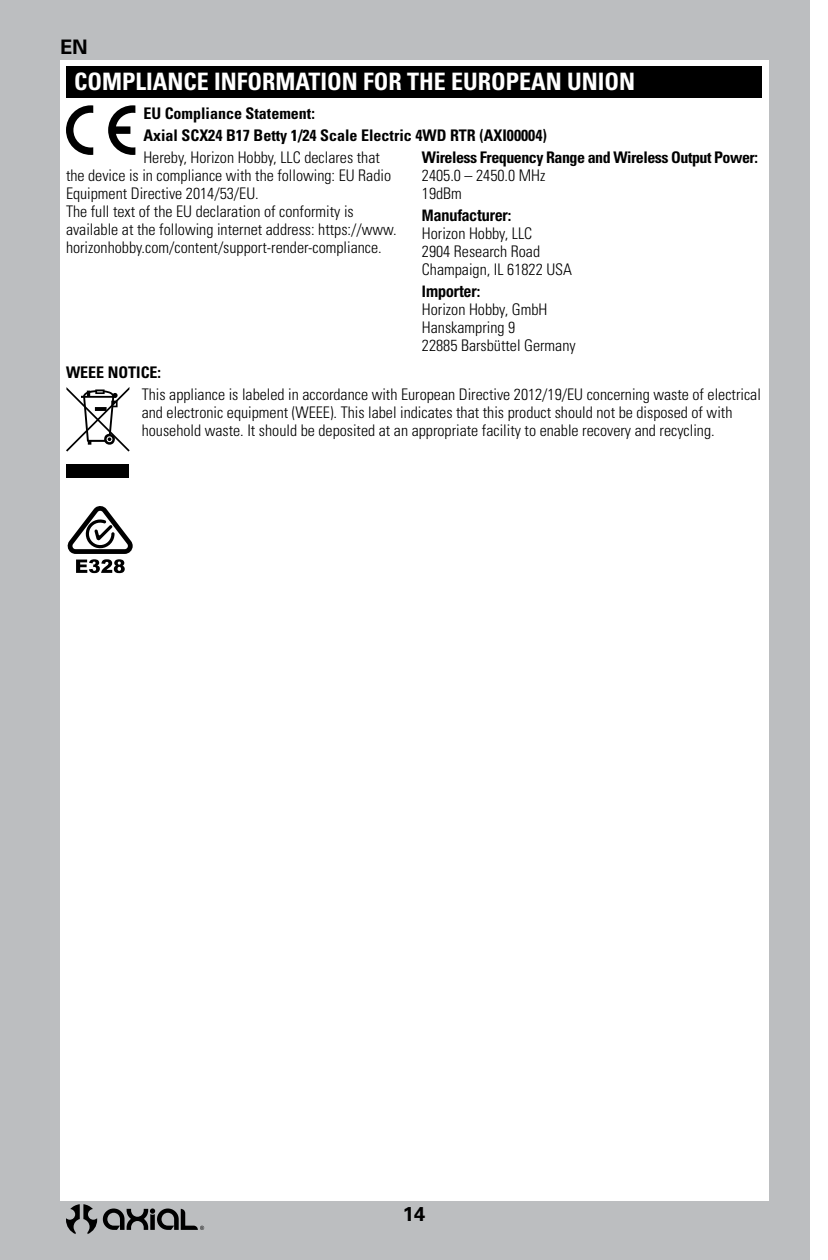
<style>
.page{position:relative;width:828px;height:1260px;background:#fff}
.page>*{position:absolute;margin:0;border:0;box-sizing:border-box;transform-origin:0 0}
.t1{font:700 condensed 24px "Univers LT Std";color:#fff}
.t2{font:700 20px "Univers LT Std";color:#000}
.t3{font:300 condensed 16px/18px "Univers LT Std";color:#000}
.t4{font:700 condensed 16px/22px "Univers LT Std";color:#000}
.t5{font:700 condensed 16px "Univers LT Std";letter-spacing:-.03em;color:#000}
.t6{font:700 condensed 16px "Helvetica Neue LT Std";color:#000}
.s1{font-family:"Univers LT Std"}
</style>
<div class="page">
<div style="left:0;top:0;width:810px;height:1260px;background:#bcbec0"></div>
<div style="left:60px;top:60px;width:709px;height:1140px;background:#fff"></div>
<svg style="left:66px;top:1204px;width:31px;height:30px"></svg>
<svg style="left:103px;top:1208px;width:101px;height:22px"></svg>
<div style="left:66px;top:465px;width:63px;height:13px;background:#000"></div>
<svg style="left:66px;top:387px;width:64px;height:65px"></svg>
<svg style="left:67px;top:506px;width:66px;height:67px"></svg>
<div style="left:66px;top:66px;width:696px;height:31px;background:#000"></div>
<svg style="left:66px;top:105px;width:27px;height:50px"></svg>
<svg style="left:108px;top:105px;width:27px;height:50px"></svg>
<p class="t2" style="left:60px;top:39px;width:29px">EN</p>
<h1 class="t1" style="left:74px;top:72px;width:563px">COMPLIANCE INFORMATION FOR THE EUROPEAN UNION</h1>
<p class="t4" style="left:143px;top:104px;width:405px">EU Compliance Statement:<br>Axial SCX24 B17 Betty 1/24 Scale Electric 4WD RTR (AXI00004)</p>
<p class="t3" style="left:66px;top:149px;width:332px;text-indent:77px">Hereby, Horizon Hobby, LLC declares that the device is in compliance with the following: EU Radio Equipment Directive 2014/53/EU.<br>The full text of the EU declaration of conformity is available at the following internet address: https://www. horizonhobby.com/content/support-render-compliance.</p>
<p class="t5" style="left:422px;top:151px;width:337px">Wireless Frequency Range and Wireless Output Power:</p>
<p class="t3" style="left:422px;top:167px;width:125px">2405.0 – 2450.0 MHz<br>19dBm</p>
<p class="t6" style="left:422px;top:209px;width:91px">Manufacturer<span class="s1">:</span></p>
<p class="t3" style="left:422px;top:225px;width:152px">Horizon Hobby, LLC<br>2904 Research Road<br>Champaign, IL 61822 USA</p>
<p class="t6" style="left:422px;top:285px;width:60px">Importer<span class="s1">:</span></p>
<p class="t3" style="left:422px;top:301px;width:155px">Horizon Hobby, GmbH<br>Hanskampring 9<br>22885 Barsbüttel Germany</p>
<p class="t4" style="left:66px;top:362px;width:97px">WEEE NOTICE:</p>
<p class="t3" style="left:142px;top:386px;width:621px">This appliance is labeled in accordance with European Directive 2012/19/EU concerning waste of electrical and electronic equipment (WEEE). This label indicates that this product should not be disposed of with household waste. It should be deposited at an appropriate facility to enable recovery and recycling.</p>
<p class="t2" style="left:403px;top:1206px;width:24px">14</p>
</div>
